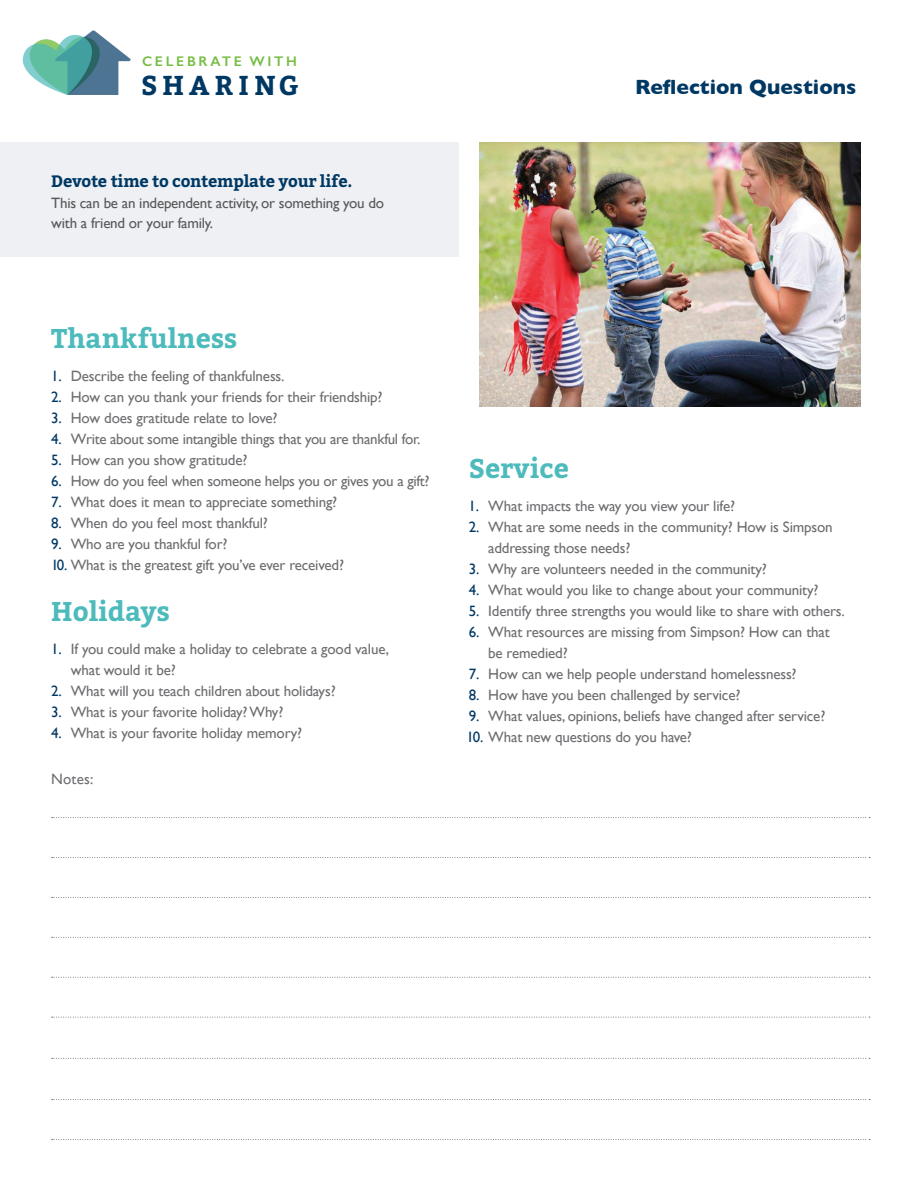
<style>
.page{position:relative;width:918px;height:1188px;background:#fff}
.page>*{position:absolute;margin:0;border:0;box-sizing:border-box;transform-origin:0 0}
.t1{font:700 27.3px "Bitter";letter-spacing:.19em;color:#003864}
.t2{font:700 27px "Bitter";color:#4dbabc}
.t3{font:700 21px "Gill Sans";color:#003864}
.t4{font:700 16.5px "Bitter";letter-spacing:-.015em;color:#003864}
.t5{font:15px/21px "Gill Sans";letter-spacing:-.01em;color:#6c6d70}
.t6{font:15px/20.2px "Gill Sans";letter-spacing:-.015em;color:#57585a}
.t7{font:600 14.1px "Gill Sans";letter-spacing:.195em;color:#76bd42}
.s1{color:#003864}
</style>
<div class="page">
<svg style="left:23px;top:30px;width:108px;height:65px"></svg>
<svg style="left:52px;top:1099px;width:818px;height:1px"></svg>
<svg style="left:52px;top:937px;width:818px;height:1px"></svg>
<svg style="left:52px;top:817px;width:818px;height:1px"></svg>
<svg style="left:52px;top:1139px;width:818px;height:1px"></svg>
<svg style="left:52px;top:977px;width:818px;height:1px"></svg>
<svg style="left:52px;top:857px;width:818px;height:1px"></svg>
<svg style="left:52px;top:897px;width:818px;height:1px"></svg>
<svg style="left:52px;top:1017px;width:818px;height:1px"></svg>
<svg style="left:52px;top:1058px;width:818px;height:1px"></svg>
<img style="left:479px;top:142px;width:381px;height:264px">
<div style="left:0;top:142px;width:459px;height:115px;background:#eef0f3"></div>
<p class="t7" style="left:142px;top:52px;width:156px">CELEBRATE WITH</p>
<p class="t1" style="left:141px;top:64px;width:159px">SHARING</p>
<p class="t3" style="left:635px;top:70px;width:223px">Reflection Questions</p>
<p class="t4" style="left:51px;top:169px;width:303px">Devote time to contemplate your life.</p>
<p class="t6" style="left:51px;top:192px;width:334px">This can be an independent activity, or something you do with a friend or your family.</p>
<p class="t2" style="left:51px;top:318px;width:188px">Thankfulness</p>
<p class="t5" style="left:51px;top:366px;width:235px"><span class="s1">1.</span> Describe the feeling of thankfulness.</p>
<p class="t5" style="left:51px;top:387px;width:333px"><span class="s1">2.</span> How can you thank your friends for their friendship?</p>
<p class="t5" style="left:51px;top:408px;width:228px"><span class="s1">3.</span> How does gratitude relate to love?</p>
<p class="t5" style="left:51px;top:429px;width:371px"><span class="s1">4.</span> Write about some intangible things that you are thankful for.</p>
<p class="t5" style="left:51px;top:450px;width:198px"><span class="s1">5.</span> How can you show gratitude?</p>
<p class="t5" style="left:51px;top:471px;width:380px"><span class="s1">6.</span> How do you feel when someone helps you or gives you a gift?</p>
<p class="t5" style="left:51px;top:492px;width:288px"><span class="s1">7.</span> What does it mean to appreciate something?</p>
<p class="t5" style="left:51px;top:513px;width:218px"><span class="s1">8.</span> When do you feel most thankful?</p>
<p class="t5" style="left:51px;top:534px;width:178px"><span class="s1">9.</span> Who are you thankful for?</p>
<p class="t5" style="left:51px;top:555px;width:294px"><span class="s1">10.</span> What is the greatest gift you’ve ever received?</p>
<p class="t2" style="left:51px;top:590px;width:120px">Holidays</p>
<p class="t5" style="left:71px;top:638px;width:320px;text-indent:-20px"><span class="s1">1.</span> If you could make a holiday to celebrate a good value, what would it be?</p>
<p class="t5" style="left:51px;top:680px;width:286px"><span class="s1">2.</span> What will you teach children about holidays?</p>
<p class="t5" style="left:51px;top:701px;width:234px"><span class="s1">3.</span> What is your favorite holiday? Why?</p>
<p class="t5" style="left:51px;top:722px;width:253px"><span class="s1">4.</span> What is your favorite holiday memory?</p>
<p class="t5" style="left:51px;top:768px;width:43px">Notes:</p>
<p class="t2" style="left:469px;top:447px;width:102px">Service</p>
<p class="t5" style="left:469px;top:495px;width:268px"><span class="s1">1.</span> What impacts the way you view your life?</p>
<p class="t5" style="left:488px;top:516px;width:346px;text-indent:-20px"><span class="s1">2.</span> What are some needs in the community? How is Simpson addressing those needs?</p>
<p class="t5" style="left:469px;top:558px;width:300px"><span class="s1">3.</span> Why are volunteers needed in the community?</p>
<p class="t5" style="left:469px;top:579px;width:351px"><span class="s1">4.</span> What would you like to change about your community?</p>
<p class="t5" style="left:469px;top:600px;width:378px"><span class="s1">5.</span> Identify three strengths you would like to share with others.</p>
<p class="t5" style="left:488px;top:621px;width:343px;text-indent:-20px"><span class="s1">6.</span> What resources are missing from Simpson? How can that be remedied?</p>
<p class="t5" style="left:469px;top:663px;width:329px"><span class="s1">7.</span> How can we help people understand homelessness?</p>
<p class="t5" style="left:469px;top:684px;width:273px"><span class="s1">8.</span> How have you been challenged by service?</p>
<p class="t5" style="left:469px;top:705px;width:358px"><span class="s1">9.</span> What values, opinions, beliefs have changed after service?</p>
<p class="t5" style="left:466px;top:726px;width:227px"><span class="s1">10.</span> What new questions do you have?</p>
</div>
